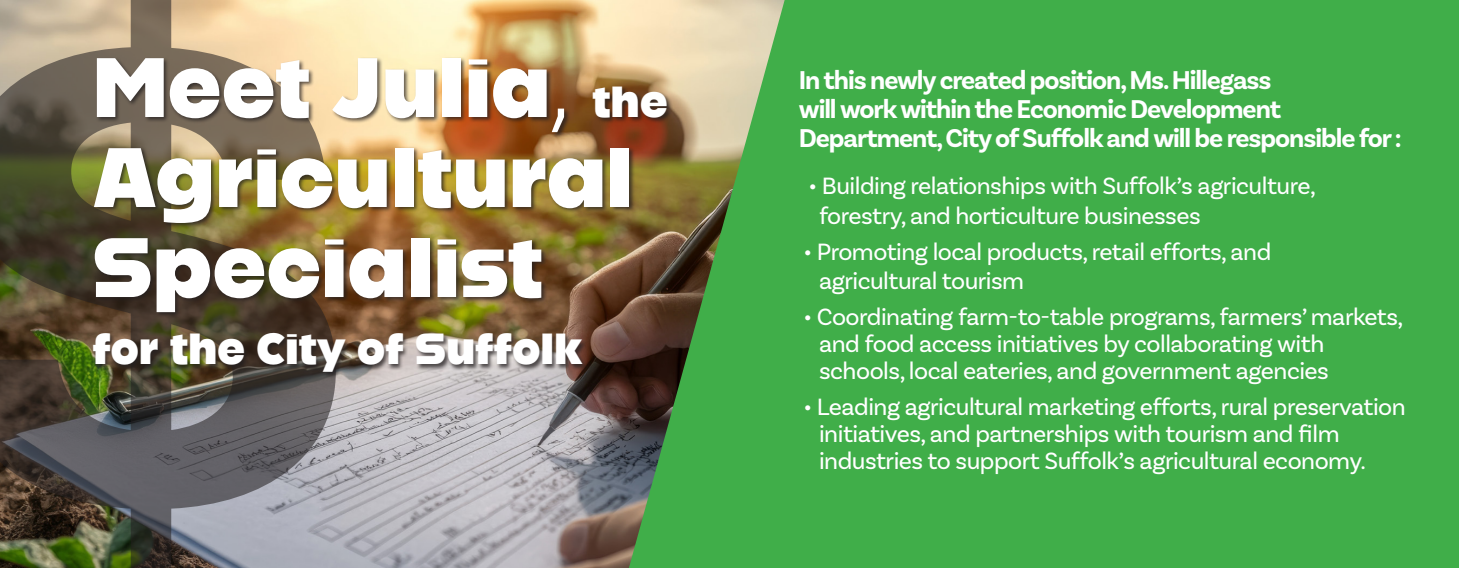
<style>
.page{position:relative;width:1459px;height:568px;background:#fff}
.page>*{position:absolute;margin:0;border:0;box-sizing:border-box;transform-origin:0 0}
.t1{font:632.7px "N Haas Grotesk TX Pro 75 Bd";color:#231f20}
.t2{font:83.92px/89.8px "Alfarn 2";color:#fff}
.t3{font:43.43px "Alfarn 2";color:#fff}
.t4{font:700 27px/29.2px "Basic Sans";letter-spacing:-.04em;color:#fff}
.t5{font:24.75px/27px "Basic Sans";letter-spacing:-.02em;color:#fff}
.s1{font-size:43.43px}
</style>
<div class="page">
<div style="left:597px;top:0;width:861px;height:567px;background:#40ae49"></div>
<img style="left:0;top:0;width:785px;height:567px">
<div style="left:92px;top:57px;width:580px;height:321px;background:#231f20;opacity:.75"></div>
<h1 class="t1" style="left:-62px;top:-127px;width:420px">$</h1>
<p class="t2" style="left:93px;top:41px;width:576px">Meet Julia, <span class="s1">the<br></span>Agricultural</p>
<p class="t2" style="left:93px;top:221px;width:451px">Specialist</p>
<p class="t3" style="left:93px;top:322px;width:491px">for the City of Suffolk</p>
<p class="t4" style="left:798px;top:65px;width:474px">In this newly created position, Ms. Hillegass</p>
<p class="t4" style="left:798px;top:94px;width:604px">will work within the Economic Development<br>Department, City of Suffolk and will be responsible for :</p>
<p class="t5" style="left:808px;top:172px;width:509px">• Building relationships with Suffolk’s agriculture,</p>
<p class="t5" style="left:819px;top:201px;width:383px">forestry, and horticulture businesses</p>
<p class="t5" style="left:819px;top:236px;width:453px;line-height:29.2px;text-indent:-16px">• Promoting local products, retail efforts, and agricultural tourism</p>
<p class="t5" style="left:819px;top:303px;width:585px;text-indent:-16px">• Coordinating farm-to-table programs, farmers’ markets, and food access initiatives by collaborating with schools, local eateries, and government agencies</p>
<p class="t5" style="left:819px;top:393px;width:588px;text-indent:-16px">• Leading agricultural marketing efforts, rural preservation initiatives, and partnerships with tourism and film industries to support Suffolk’s agricultural economy.</p>
</div>
